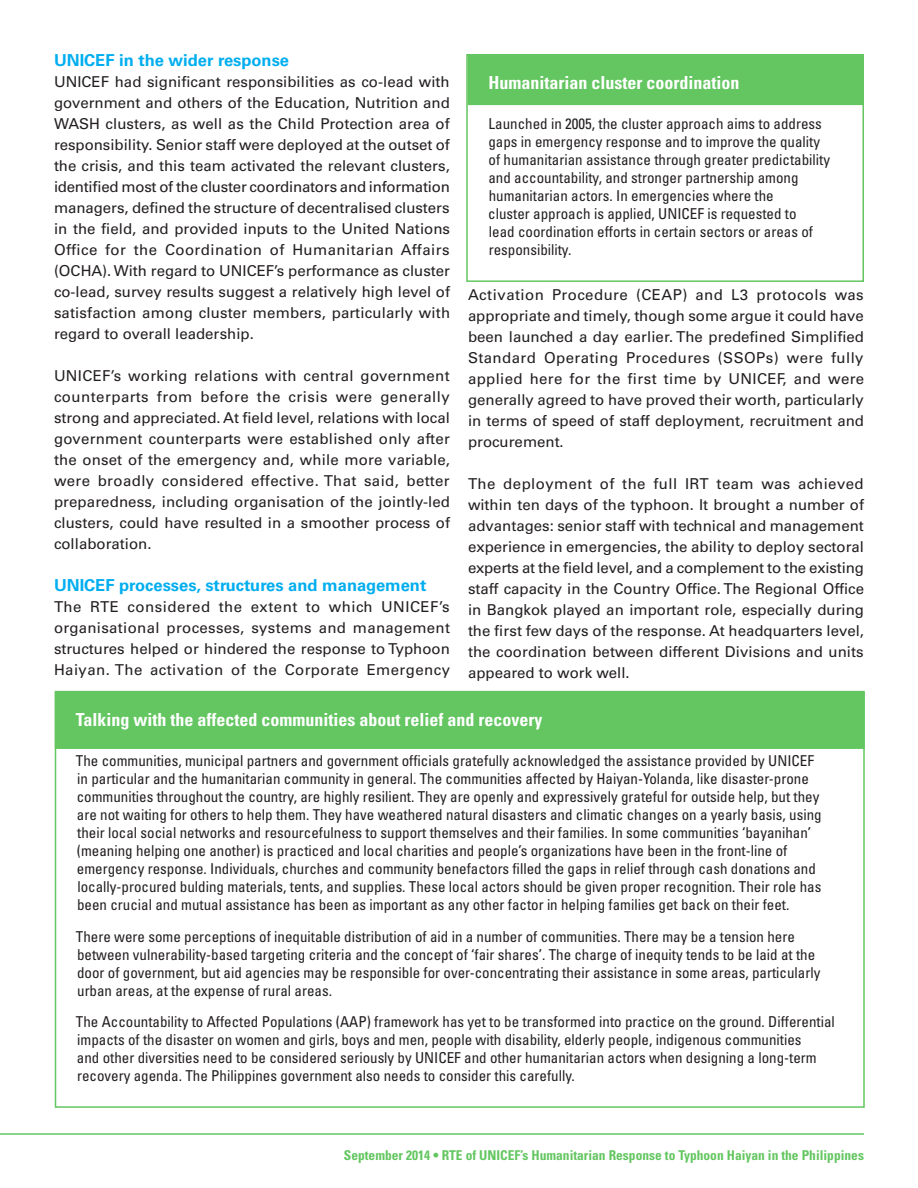
<style>
.page{position:relative;width:918px;height:1188px;background:#fff}
.page>*{position:absolute;margin:0;border:0;box-sizing:border-box;transform-origin:0 0}
.Text_box_title{font:700 condensed 18px "Univers LT Std";color:#fff}
.sub{font:700 16.5px "Univers LT Std";color:#00aeef}
.body{font:700 16.5px "Univers LT Std";color:#00aeef}
.Text_box_text{font:condensed 15px/18px "Univers LT Std";color:#231f20}
.body-2{font:15px/21px "Univers LT Std";letter-spacing:.005em;color:#231f20;text-align:justify}
.t1{font:700 condensed 13.5px "Univers LT Std";color:#63c660}
</style>
<div class="page">
<hr style="left:0;top:1133px;width:864px;height:2px;background:#63c660">
<div style="left:55px;top:692px;width:810px;height:57px;background:#63c660"></div>
<div style="left:55px;top:691px;width:810px;height:417px;border:2px solid #63c660"></div>
<div style="left:468px;top:54px;width:396px;height:51px;background:#63c660"></div>
<div style="left:466px;top:54px;width:398px;height:228px;border:2px solid #63c660"></div>
<p class="body" style="left:54px;top:50px;width:237px">UNICEF in the wider response</p>
<p class="body-2" style="left:54px;top:71px;width:398px">UNICEF had significant responsibilities as co-lead with government and others of the Education, Nutrition and WASH clusters, as well as the Child Protection area of responsibility. Senior staff were deployed at the outset of the crisis, and this team activated the relevant clusters, identified most of the cluster coordinators and information managers, defined the structure of decentralised clusters in the field, and provided inputs to the United Nations Office for the Coordination of Humanitarian Affairs (OCHA). With regard to UNICEF’s performance as cluster co-lead, survey results suggest a relatively high level of satisfaction among cluster members, particularly with regard to overall leadership.</p>
<p class="body-2" style="left:54px;top:365px;width:398px">UNICEF’s working relations with central government counterparts from before the crisis were generally strong and appreciated. At field level, relations with local government counterparts were established only after the onset of the emergency and, while more variable, were broadly considered effective. That said, better preparedness, including organisation of the jointly-led clusters, could have resulted in a smoother process of collaboration.</p>
<p class="sub" style="left:54px;top:575px;width:374px">UNICEF processes, structures and management</p>
<p class="body-2" style="left:54px;top:596px;width:398px">The RTE considered the extent to which UNICEF’s organisational processes, systems and management structures helped or hindered the response to Typhoon Haiyan. The activation of the Corporate Emergency</p>
<p class="Text_box_title" style="left:489px;top:71px;width:252px">Humanitarian cluster coordination</p>
<p class="Text_box_text" style="left:488px;top:115px;width:343px">Launched in 2005, the cluster approach aims to address gaps in emergency response and to improve the quality of humanitarian assistance through greater predictability and accountability, and stronger partnership among humanitarian actors. In emergencies where the<br>cluster approach is applied, UNICEF is requested to<br>lead coordination efforts in certain sectors or areas of responsibility.</p>
<p class="body-2" style="left:468px;top:284px;width:398px">Activation Procedure (CEAP) and L3 protocols was appropriate and timely, though some argue it could have been launched a day earlier. The predefined Simplified Standard Operating Procedures (SSOPs) were fully applied here for the first time by UNICEF, and were generally agreed to have proved their worth, particularly in terms of speed of staff deployment, recruitment and procurement.</p>
<p class="body-2" style="left:468px;top:473px;width:398px">The deployment of the full IRT team was achieved within ten days of the typhoon. It brought a number of advantages: senior staff with technical and management experience in emergencies, the ability to deploy sectoral experts at the field level, and a complement to the existing staff capacity in the Country Office. The Regional Office in Bangkok played an important role, especially during the first few days of the response. At headquarters level, the coordination between different Divisions and units appeared to work well.</p>
<p class="Text_box_title" style="left:76px;top:708px;width:468px">Talking with the affected communities about relief and recovery</p>
<p class="Text_box_text" style="left:76px;top:752px;width:747px">The communities, municipal partners and government officials gratefully acknowledged the assistance provided by UNICEF in particular and the humanitarian community in general. The communities affected by Haiyan-Yolanda, like disaster-prone communities throughout the country, are highly resilient. They are openly and expressively grateful for outside help, but they are not waiting for others to help them. They have weathered natural disasters and climatic changes on a yearly basis, using their local social networks and resourcefulness to support themselves and their families. In some communities ‘bayanihan’ (meaning helping one another) is practiced and local charities and people’s organizations have been in the front-line of emergency response. Individuals, churches and community benefactors filled the gaps in relief through cash donations and locally-procured bulding materials, tents, and supplies. These local actors should be given proper recognition. Their role has been crucial and mutual assistance has been as important as any other factor in helping families get back on their feet.</p>
<p class="Text_box_text" style="left:76px;top:927px;width:746px">There were some perceptions of inequitable distribution of aid in a number of communities. There may be a tension here between vulnerability-based targeting criteria and the concept of ‘fair shares’. The charge of inequity tends to be laid at the door of government, but aid agencies may be responsible for over-concentrating their assistance in some areas, particularly urban areas, at the expense of rural areas.</p>
<p class="Text_box_text" style="left:76px;top:1013px;width:761px">The Accountability to Affected Populations (AAP) framework has yet to be transformed into practice on the ground. Differential impacts of the disaster on women and girls, boys and men, people with disability, elderly people, indigenous communities<br>and other diversities need to be considered seriously by UNICEF and other humanitarian actors when designing a long-term recovery agenda. The Philippines government also needs to consider this carefully.</p>
<p class="t1" style="left:344px;top:1147px;width:522px">September 2014 • RTE of UNICEF’s Humanitarian Response to Typhoon Haiyan in the Philippines</p>
</div>
